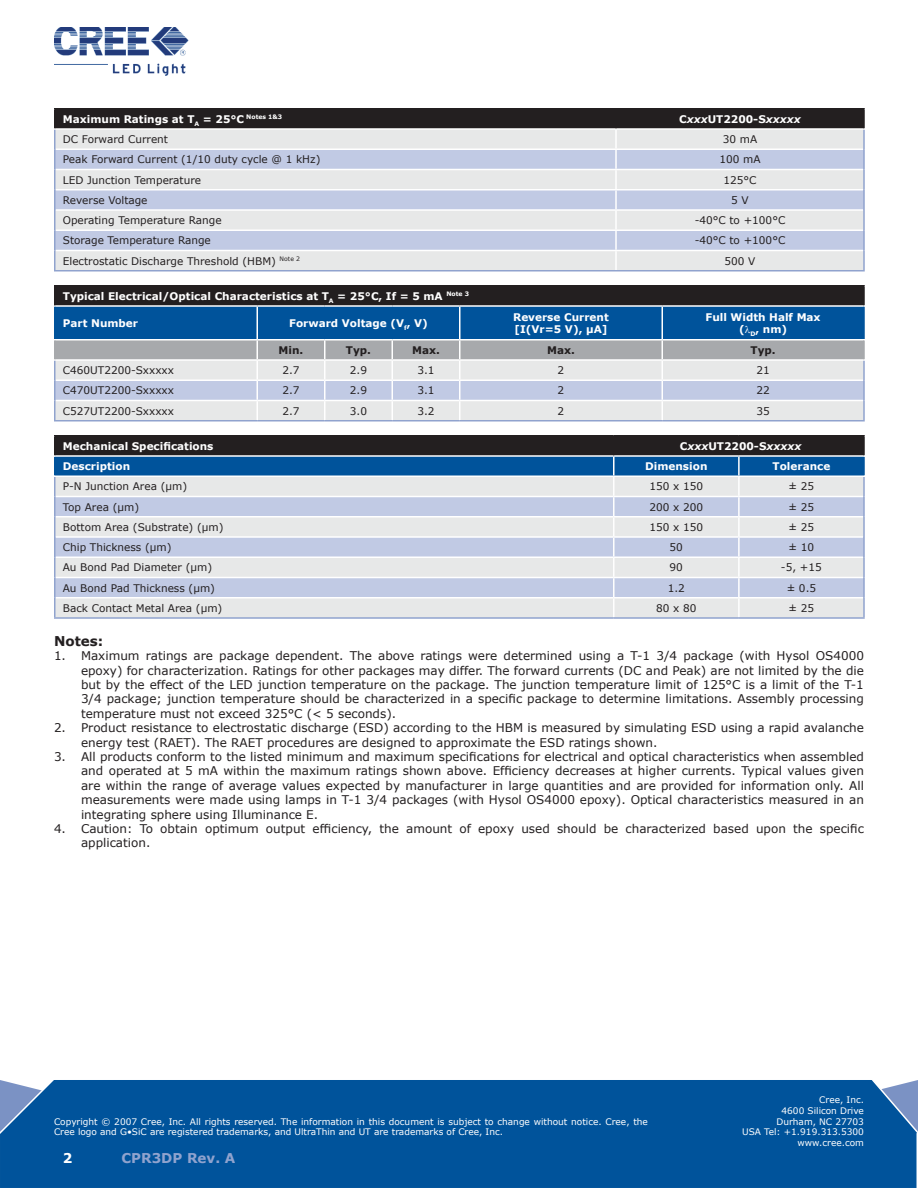
<style>
.page{position:relative;width:918px;height:1188px;background:#fff}
.page>*{position:absolute;margin:0;border:0;box-sizing:border-box;transform-origin:0 0}
.t1{font:700 13.5px "Verdana";color:#90a3ce}
.t2{font:700 13.5px "Verdana";color:#231f20}
.t3{font:12px/14.4px "Verdana";color:#231f20;text-align:justify}
.t4{font:10.5px "Verdana";color:#231f20}
.t5{font:700 10.5px "Verdana";color:#fff}
.t6{font:700 10.5px "Verdana";color:#231f20}
.t7{font:9px/10.8px "Verdana";color:#fff}
.s1{font-style:italic}
</style>
<div class="page">
<div style="left:0;top:1080px;width:916px;height:108px;background:#00539b"></div>
<img style="left:54px;top:27px;width:135px;height:48px">
<svg style="left:916px;top:1080px;width:2px;height:108px"></svg>
<hr style="left:54px;top:108px;width:562px;height:2px;background:#231f20">
<hr style="left:616px;top:108px;width:249px;height:2px;background:#231f20">
<svg style="left:54px;top:109px;width:811px;height:161px;background:#c3c6d0"></svg>
<hr style="left:54px;top:149px;width:2px;height:21px;background:#90a3ce">
<hr style="left:863px;top:149px;width:2px;height:21px;background:#90a3ce">
<hr style="left:54px;top:170px;width:2px;height:20px;background:#90a3ce">
<hr style="left:863px;top:170px;width:2px;height:20px;background:#90a3ce">
<hr style="left:54px;top:190px;width:2px;height:20px;background:#90a3ce">
<hr style="left:863px;top:190px;width:2px;height:20px;background:#90a3ce">
<hr style="left:54px;top:210px;width:2px;height:20px;background:#90a3ce">
<hr style="left:863px;top:210px;width:2px;height:20px;background:#90a3ce">
<hr style="left:54px;top:230px;width:2px;height:20px;background:#90a3ce">
<hr style="left:863px;top:230px;width:2px;height:20px;background:#90a3ce">
<hr style="left:54px;top:250px;width:2px;height:20px;background:#90a3ce">
<hr style="left:863px;top:250px;width:2px;height:20px;background:#90a3ce">
<hr style="left:54px;top:270px;width:562px;height:2px;background:#90a3ce">
<hr style="left:616px;top:270px;width:249px;height:2px;background:#90a3ce">
<hr style="left:54px;top:420px;width:203px;height:2px;background:#90a3ce">
<hr style="left:257px;top:420px;width:68px;height:2px;background:#90a3ce">
<hr style="left:325px;top:420px;width:67px;height:2px;background:#90a3ce">
<hr style="left:392px;top:420px;width:68px;height:2px;background:#90a3ce">
<hr style="left:460px;top:420px;width:202px;height:2px;background:#90a3ce">
<hr style="left:662px;top:420px;width:203px;height:2px;background:#90a3ce">
<hr style="left:54px;top:285px;width:203px;height:1px;background:#231f20">
<hr style="left:257px;top:285px;width:68px;height:1px;background:#231f20">
<hr style="left:325px;top:285px;width:67px;height:1px;background:#231f20">
<hr style="left:392px;top:285px;width:68px;height:1px;background:#231f20">
<hr style="left:460px;top:285px;width:202px;height:1px;background:#231f20">
<hr style="left:662px;top:285px;width:203px;height:1px;background:#231f20">
<hr style="left:54px;top:617px;width:560px;height:2px;background:#90a3ce">
<hr style="left:614px;top:617px;width:125px;height:2px;background:#90a3ce">
<hr style="left:739px;top:617px;width:126px;height:2px;background:#90a3ce">
<hr style="left:54px;top:435px;width:560px;height:1px;background:#231f20">
<hr style="left:614px;top:435px;width:125px;height:1px;background:#231f20">
<hr style="left:739px;top:435px;width:126px;height:1px;background:#231f20">
<svg style="left:54px;top:436px;width:811px;height:181px;background:#b0bbcb"></svg>
<svg style="left:54px;top:286px;width:811px;height:134px;background:#869bb1"></svg>
<p class="t5" style="left:63px;top:112px;width:221px">Maximum Ratings at T<sub>A</sub> = 25°C <sup>Notes</sup> <sup>1</sup> <sup>&amp;3</sup></p>
<p class="t5" style="left:679px;top:112px;width:123px">C<span class="s1">xxx</span>UT2200-S<span class="s1">xxxxx</span></p>
<p class="t4" style="left:63px;top:133px;width:107px">DC Forward Current</p>
<p class="t4" style="left:723px;top:133px;width:36px">30 mA</p>
<p class="t4" style="left:63px;top:153px;width:259px">Peak Forward Current (1/10 duty cycle @ 1 kHz)</p>
<p class="t4" style="left:719px;top:153px;width:43px">100 mA</p>
<p class="t4" style="left:63px;top:173px;width:140px">LED Junction Temperature</p>
<p class="t4" style="left:723px;top:173px;width:35px">125°C</p>
<p class="t4" style="left:63px;top:193px;width:86px">Reverse Voltage</p>
<p class="t4" style="left:731px;top:193px;width:19px">5 V</p>
<p class="t4" style="left:63px;top:214px;width:160px">Operating Temperature Range</p>
<p class="t4" style="left:695px;top:214px;width:92px">-40°C to +100°C</p>
<p class="t4" style="left:63px;top:234px;width:150px">Storage Temperature Range</p>
<p class="t4" style="left:695px;top:234px;width:92px">-40°C to +100°C</p>
<p class="t4" style="left:63px;top:254px;width:239px">Electrostatic Discharge Threshold (HBM) <sup>Note</sup> <sup>2</sup></p>
<p class="t4" style="left:725px;top:254px;width:32px">500 V</p>
<p class="t5" style="left:63px;top:289px;width:408px">Typical Electrical/Optical Characteristics at T<sub>A</sub> = 25°C, If = 5 mA <sup>Note</sup> <sup>3</sup></p>
<p class="t5" style="left:63px;top:316px;width:77px">Part Number</p>
<p class="t5" style="left:289px;top:316px;width:140px">Forward Voltage (V<sub>f</sub>, V)</p>
<p class="t5" style="left:706px;top:310px;width:117px">Full Width Half Max</p>
<p class="t5" style="left:739px;top:322px;width:50px">( <sub>D</sub>, nm)</p>
<p class="t5" style="left:513px;top:310px;width:97px">Reverse Current</p>
<p class="t5" style="left:514px;top:322px;width:95px">[I(Vr=5 V), μA]</p>
<p class="t6" style="left:279px;top:343px;width:26px">Min.</p>
<p class="t6" style="left:346px;top:343px;width:27px">Typ.</p>
<p class="t6" style="left:412px;top:343px;width:29px">Max.</p>
<p class="t6" style="left:547px;top:343px;width:29px">Max.</p>
<p class="t6" style="left:751px;top:343px;width:27px">Typ.</p>
<p class="t4" style="left:63px;top:364px;width:113px">C460UT2200-Sxxxxx</p>
<p class="t4" style="left:282px;top:364px;width:19px">2.7</p>
<p class="t4" style="left:350px;top:364px;width:19px">2.9</p>
<p class="t4" style="left:417px;top:364px;width:19px">3.1</p>
<p class="t4" style="left:558px;top:364px;width:8px">2</p>
<p class="t4" style="left:756px;top:364px;width:15px">21</p>
<p class="t4" style="left:63px;top:384px;width:113px">C470UT2200-Sxxxxx</p>
<p class="t4" style="left:282px;top:384px;width:19px">2.7</p>
<p class="t4" style="left:350px;top:384px;width:19px">2.9</p>
<p class="t4" style="left:417px;top:384px;width:19px">3.1</p>
<p class="t4" style="left:558px;top:384px;width:8px">2</p>
<p class="t4" style="left:756px;top:384px;width:15px">22</p>
<p class="t4" style="left:63px;top:404px;width:113px">C527UT2200-Sxxxxx</p>
<p class="t4" style="left:282px;top:404px;width:19px">2.7</p>
<p class="t4" style="left:350px;top:404px;width:19px">3.0</p>
<p class="t4" style="left:417px;top:404px;width:19px">3.2</p>
<p class="t4" style="left:558px;top:404px;width:8px">2</p>
<p class="t4" style="left:756px;top:404px;width:15px">35</p>
<p class="t5" style="left:63px;top:439px;width:152px">Mechanical Specifications</p>
<p class="t5" style="left:680px;top:439px;width:123px">C<span class="s1">xxx</span>UT2200-S<span class="s1">xxxxx</span></p>
<p class="t5" style="left:63px;top:460px;width:69px">Description</p>
<p class="t5" style="left:645px;top:460px;width:64px">Dimension</p>
<p class="t5" style="left:773px;top:460px;width:59px">Tolerance</p>
<p class="t4" style="left:63px;top:480px;width:126px">P-N Junction Area (μm)</p>
<p class="t4" style="left:649px;top:480px;width:55px">150 x 150</p>
<p class="t4" style="left:789px;top:480px;width:27px">± 25</p>
<p class="t4" style="left:63px;top:500px;width:78px">Top Area (μm)</p>
<p class="t4" style="left:649px;top:500px;width:55px">200 x 200</p>
<p class="t4" style="left:789px;top:500px;width:27px">± 25</p>
<p class="t4" style="left:63px;top:520px;width:162px">Bottom Area (Substrate) (μm)</p>
<p class="t4" style="left:649px;top:520px;width:55px">150 x 150</p>
<p class="t4" style="left:789px;top:520px;width:27px">± 25</p>
<p class="t4" style="left:63px;top:541px;width:110px">Chip Thickness (μm)</p>
<p class="t4" style="left:670px;top:541px;width:15px">50</p>
<p class="t4" style="left:789px;top:541px;width:27px">± 10</p>
<p class="t4" style="left:63px;top:561px;width:151px">Au Bond Pad Diameter (μm)</p>
<p class="t4" style="left:670px;top:561px;width:15px">90</p>
<p class="t4" style="left:781px;top:561px;width:42px">-5, +15</p>
<p class="t4" style="left:63px;top:581px;width:154px">Au Bond Pad Thickness (μm)</p>
<p class="t4" style="left:668px;top:581px;width:19px">1.2</p>
<p class="t4" style="left:787px;top:581px;width:31px">± 0.5</p>
<p class="t4" style="left:63px;top:601px;width:161px">Back Contact Metal Area (μm)</p>
<p class="t4" style="left:656px;top:601px;width:42px">80 x 80</p>
<p class="t4" style="left:789px;top:601px;width:27px">± 25</p>
<p class="t2" style="left:54px;top:632px;width:51px">Notes:</p>
<p class="t3" style="left:81px;top:648px;width:784px">Maximum ratings are package dependent. The above ratings were determined using a T-1 3/4 package (with Hysol OS4000 epoxy) for characterization. Ratings for other packages may differ. The forward currents (DC and Peak) are not limited by the die but by the effect of the LED junction temperature on the package. The junction temperature limit of 125°C is a limit of the T-1<br>3/4 package; junction temperature should be characterized in a specific package to determine limitations. Assembly processing temperature must not exceed 325°C (&lt; 5 seconds).</p>
<p class="t3" style="left:81px;top:720px;width:785px">Product resistance to electrostatic discharge (ESD) according to the HBM is measured by simulating ESD using a rapid avalanche energy test (RAET). The RAET procedures are designed to approximate the ESD ratings shown.</p>
<p class="t3" style="left:81px;top:749px;width:785px">All products conform to the listed minimum and maximum specifications for electrical and optical characteristics when assembled and operated at 5 mA within the maximum ratings shown above. Efficiency decreases at higher currents. Typical values given are within the range of average values expected by manufacturer in large quantities and are provided for information only. All measurements were made using lamps in T-1 3/4 packages (with Hysol OS4000 epoxy). Optical characteristics measured in an integrating sphere using Illuminance E.</p>
<p class="t3" style="left:81px;top:821px;width:784px">Caution: To obtain optimum output efficiency, the amount of epoxy used should be characterized based upon the specific application.</p>
<p class="t3" style="left:54px;top:648px;width:13px">1.</p>
<p class="t3" style="left:54px;top:720px;width:13px">2.</p>
<p class="t3" style="left:54px;top:749px;width:13px">3.</p>
<p class="t3" style="left:54px;top:821px;width:13px">4.</p>
<p class="t7" style="left:54px;top:1116px;width:595px">Copyright © 2007 Cree, Inc. All rights reserved. The information in this document is subject to change without notice. Cree, the<br>Cree logo and G•SiC are registered trademarks, and UltraThin and UT are trademarks of Cree, Inc.</p>
<p class="t1" style="left:122px;top:1149px;width:115px">CPR3DP Rev. A</p>
<p class="t7" style="left:819px;top:1094px;width:46px">Cree, Inc.</p>
<p class="t7" style="left:782px;top:1105px;width:84px">4600 Silicon Drive</p>
<p class="t7" style="left:776px;top:1116px;width:89px">Durham, NC 27703</p>
<p class="t7" style="left:742px;top:1127px;width:123px">USA Tel: +1.919.313.5300</p>
<p class="t7" style="left:798px;top:1137px;width:68px">www.cree.com</p>
</div>
